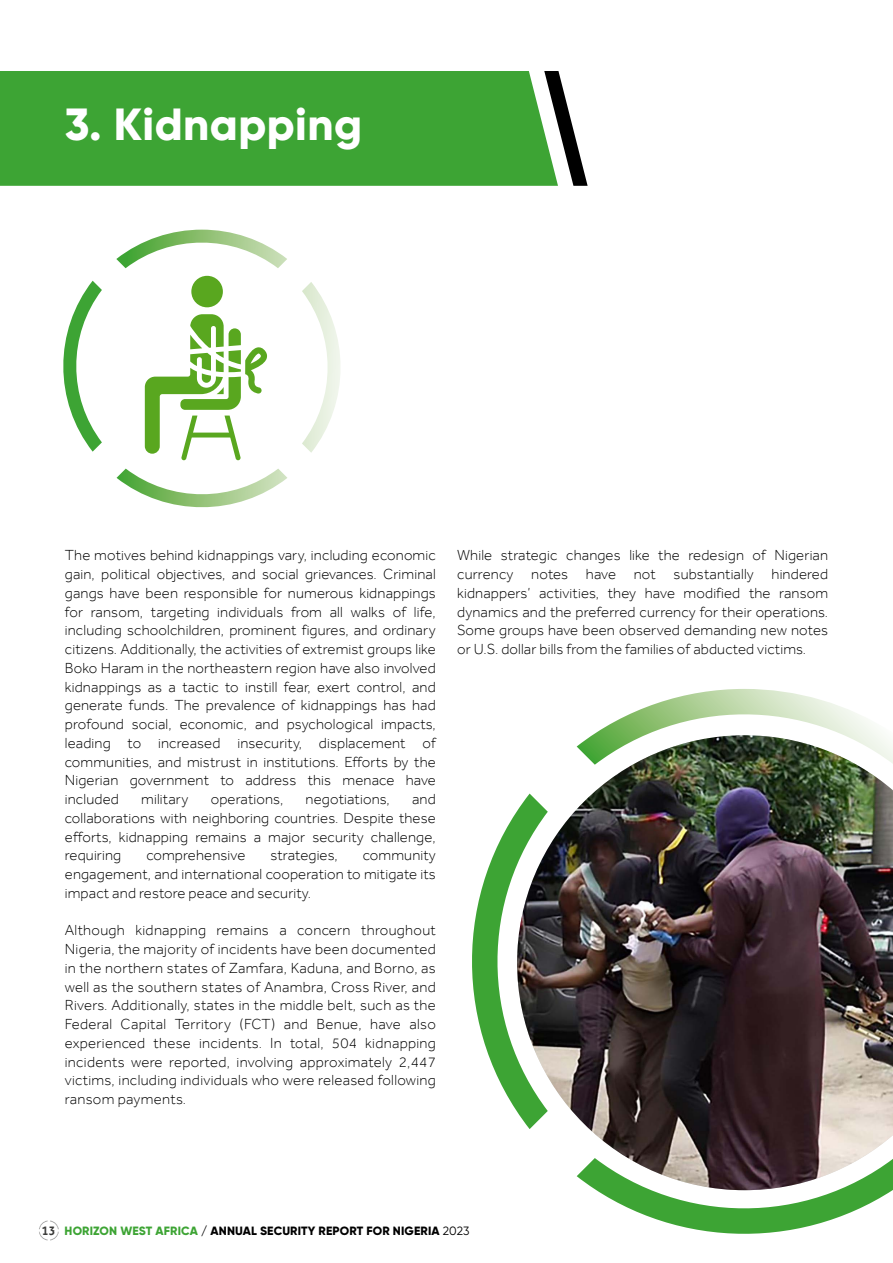
<style>
.page{position:relative;width:893px;height:1263px;background:#fff}
.page>*{position:absolute;margin:0;border:0;box-sizing:border-box;transform-origin:0 0}
.t1{font:800 45px "Gilroy";letter-spacing:.01em;color:#fff}
.t2{font:300 15px/18.8px "Effra";letter-spacing:.01em;color:#000;text-align:justify}
.t3{font:800 12px "Gilroy";letter-spacing:.01em;color:#000}
.s1{font-family:"Effra";font-weight:500;font-size:13.5px;color:#3b3b3a}
.s2{color:#3da434}
.s3{font-weight:400}
</style>
<div class="page">
<div style="left:0;top:71px;width:544px;height:115px;background:#3da434"></div>
<svg style="left:544px;top:71px;width:44px;height:115px"></svg>
<svg style="left:116px;top:230px;width:171px;height:38px"></svg>
<svg style="left:117px;top:469px;width:170px;height:39px"></svg>
<svg style="left:302px;top:282px;width:38px;height:171px"></svg>
<svg style="left:63px;top:281px;width:39px;height:171px"></svg>
<svg style="left:145px;top:314px;width:122px;height:146px"></svg>
<div style="left:191px;top:276px;width:32px;height:31px;background:#59a71f;border-radius:50%"></div>
<svg style="left:39px;top:1220px;width:20px;height:20px"></svg>
<img style="left:472px;top:689px;width:421px;height:545px">
<h1 class="t1" style="left:65px;top:96px;width:299px">3. Kidnapping</h1>
<p class="t2" style="left:65px;top:546px;width:373px">The motives behind kidnappings vary, including economic gain, political objectives, and social grievances. Criminal gangs have been responsible for numerous kidnappings for ransom, targeting individuals from all walks of life, including schoolchildren, prominent figures, and ordinary citizens. Additionally, the activities of extremist groups like Boko Haram in the northeastern region have also involved kidnappings as a tactic to instill fear, exert control, and generate funds. The prevalence of kidnappings has had profound social, economic, and psychological impacts, leading to increased insecurity, displacement of communities, and mistrust in institutions. Efforts by the Nigerian government to address this menace have included</p>
<p class="t2" style="left:65px;top:789px;width:373px;text-indent:347px">and collaborations with neighboring countries. Despite these efforts, kidnapping remains a major security challenge, requiring</p>
<p class="t2" style="left:141px;top:789px;width:49px">military</p>
<p class="t2" style="left:211px;top:789px;width:74px">operations,</p>
<p class="t2" style="left:306px;top:789px;width:86px">negotiations,</p>
<p class="t2" style="left:146px;top:846px;width:101px">comprehensive</p>
<p class="t2" style="left:270px;top:846px;width:69px">strategies,</p>
<p class="t2" style="left:65px;top:846px;width:372px;text-indent:298px">community engagement, and international cooperation to mitigate its impact and restore peace and security.</p>
<p class="t2" style="left:65px;top:921px;width:373px">Although kidnapping remains a concern throughout Nigeria, the majority of incidents have been documented in the northern states of Zamfara, Kaduna, and Borno, as well as the southern states of Anambra, Cross River, and Rivers. Additionally, states in the middle belt, such as the Federal Capital Territory (FCT) and Benue, have also experienced these incidents. In total, 504 kidnapping incidents were reported, involving approximately 2,447 victims, including individuals who were released following ransom payments.</p>
<p class="t2" style="left:457px;top:546px;width:373px">While strategic changes like the redesign of Nigerian currency notes have not substantially hindered kidnappers’ activities, they have modified the ransom dynamics and the preferred currency for their operations.<br>Some groups have been observed demanding new notes or U.S. dollar bills from the families of abducted victims.</p>
<p class="t3" style="left:42px;top:1223px;width:429px"><span class="s1">13</span> <span class="s2">HORIZON WEST AFRICA</span> / ANNUAL SECURITY REPORT FOR NIGERIA <span class="s3">2023</span></p>
</div>
